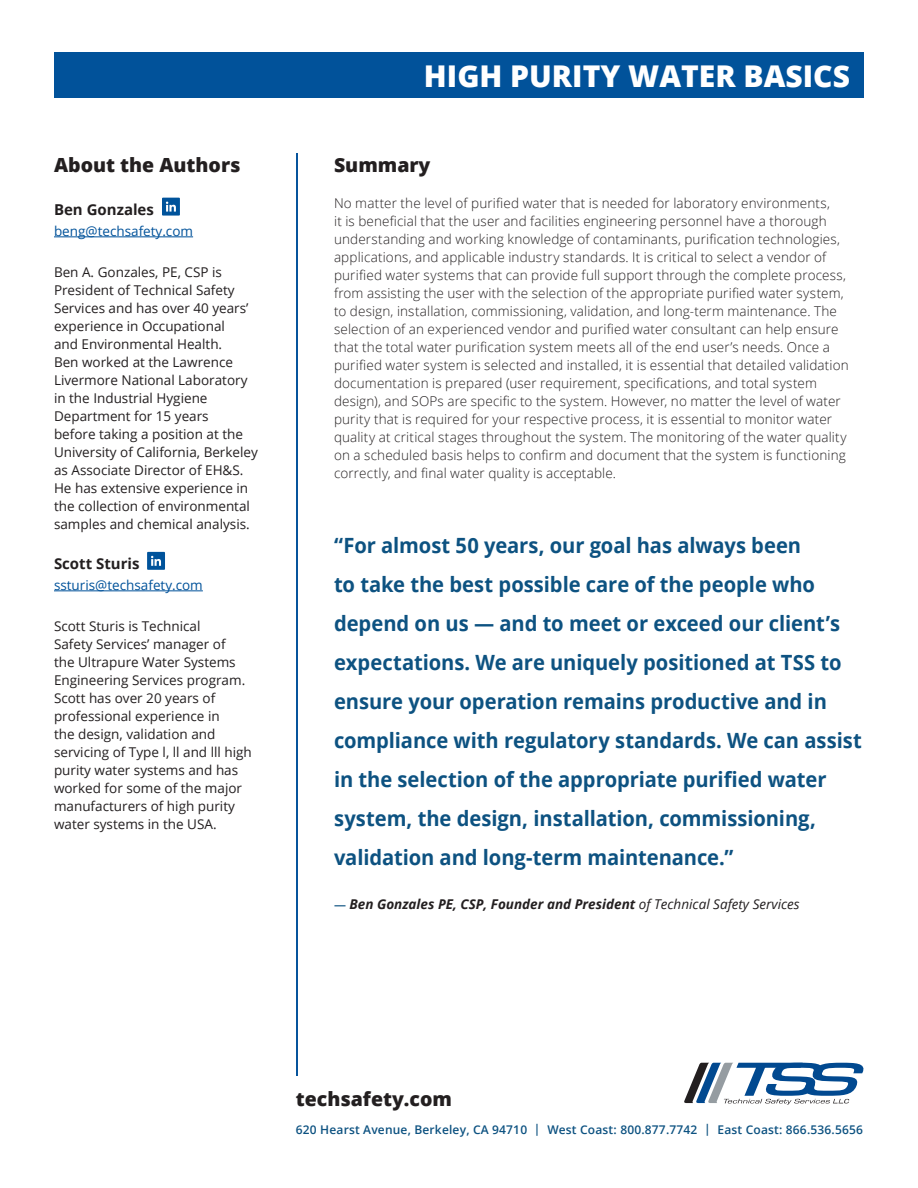
<style>
.page{position:relative;width:918px;height:1188px;background:#fff}
.page>*{position:absolute;margin:0;border:0;box-sizing:border-box;transform-origin:0 0}
.Body_Copy{font:800 30px "Open Sans";color:#fff}
.Body_Copy-2{font:700 21px/39px "Open Sans";letter-spacing:-.005em;color:#0d5281;scale:.96 1}
.Body_Copy-3{font:800 19.5px "Open Sans";color:#231f20}
.t1{font:700 15px "Open Sans";color:#231f20}
.Body_Copy-4{font:300 13.5px/18px "Open Sans";letter-spacing:.01em;color:#231f20}
.t2{font:13.5px/18px "Open Sans";color:#231f20}
.t3{font:italic 700 13.5px "Open Sans";color:#231f20}
.t4{font:13.5px "Open Sans";color:#01529a}
.Body_Copy-5{font:600 12px "Open Sans";letter-spacing:.015em;color:#0d5281}
.s1{font-weight:600;font-style:normal;font-size:12px;color:#0d5281}
.s2{font-weight:400}
</style>
<div class="page">
<svg style="left:684px;top:1063px;width:179px;height:42px"></svg>
<div style="left:54px;top:52px;width:810px;height:46px;background:#01529a"></div>
<hr style="left:296px;top:153px;width:1px;height:922px;background:#07549c">
<hr style="left:54px;top:237px;width:139px;height:1px;background:#01529a">
<hr style="left:54px;top:591px;width:149px;height:1px;background:#01529a">
<svg style="left:162px;top:198px;width:18px;height:18px"></svg>
<svg style="left:147px;top:552px;width:18px;height:18px"></svg>
<p class="Body_Copy-3" style="left:54px;top:150px;width:188px">About the Authors</p>
<p class="t1" style="left:54px;top:199px;width:101px">Ben Gonzales</p>
<p class="t4" style="left:54px;top:222px;width:141px">beng@techsafety.com</p>
<p class="t2" style="left:54px;top:262px;width:205px">Ben A. Gonzales, PE, CSP is<br>President of Technical Safety<br>Services and has over 40 years’ experience in Occupational<br>and Environmental Health.<br>Ben worked at the Lawrence<br>Livermore National Laboratory in the Industrial Hygiene<br>Department for 15 years<br>before taking a position at the<br>University of California, Berkeley as Associate Director of EH&amp;S.<br>He has extensive experience in the collection of environmental samples and chemical analysis.</p>
<p class="t1" style="left:54px;top:553px;width:87px">Scott Sturis</p>
<p class="t4" style="left:54px;top:576px;width:150px">ssturis@techsafety.com</p>
<p class="t2" style="left:54px;top:616px;width:199px">Scott Sturis is Technical<br>Safety Services’ manager of<br>the Ultrapure Water Systems<br>Engineering Services program.<br>Scott has over 20 years of professional experience in<br>the design, validation and servicing of Type l, ll and lll high purity water systems and has worked for some of the major manufacturers of high purity water systems in the USA.</p>
<p class="Body_Copy" style="left:424px;top:53px;width:428px">HIGH PURITY WATER BASICS</p>
<p class="Body_Copy-3" style="left:334px;top:150px;width:98px">Summary</p>
<p class="Body_Copy-4" style="left:334px;top:193px;width:516px">No matter the level of purified water that is needed for laboratory environments,<br>it is beneficial that the user and facilities engineering personnel have a thorough understanding and working knowledge of contaminants, purification technologies, applications, and applicable industry standards. It is critical to select a vendor of purified water systems that can provide full support through the complete process, from assisting the user with the selection of the appropriate purified water system, to design, installation, commissioning, validation, and long-term maintenance. The selection of an experienced vendor and purified water consultant can help ensure that the total water purification system meets all of the end user’s needs. Once a purified water system is selected and installed, it is essential that detailed validation documentation is prepared (user requirement, specifications, and total system design), and SOPs are specific to the system. However, no matter the level of water purity that is required for your respective process, it is essential to monitor water quality at critical stages throughout the system. The monitoring of the water quality on a scheduled basis helps to confirm and document that the system is functioning correctly, and final water quality is acceptable.</p>
<p class="Body_Copy-2" style="left:334px;top:525px;width:551px">“For almost 50 years, our goal has always been<br>to take the best possible care of the people who depend on us — and to meet or exceed our client’s expectations. We are uniquely positioned at TSS to ensure your operation remains productive and in compliance with regulatory standards. We can assist in the selection of the appropriate purified water system, the design, installation, commissioning, validation and long-term maintenance.”</p>
<p class="t3" style="left:334px;top:894px;width:467px"><span class="s1">—</span> Ben Gonzales PE, CSP, Founder and President <span class="s2">of Technical Safety Services</span></p>
<p class="Body_Copy-3" style="left:296px;top:1084px;width:158px">techsafety.com</p>
<p class="Body_Copy-5" style="left:296px;top:1121px;width:569px">620 Hearst Avenue, Berkeley, CA 94710 | West Coast: 800.877.7742 | East Coast: 866.536.5656</p>
</div>
